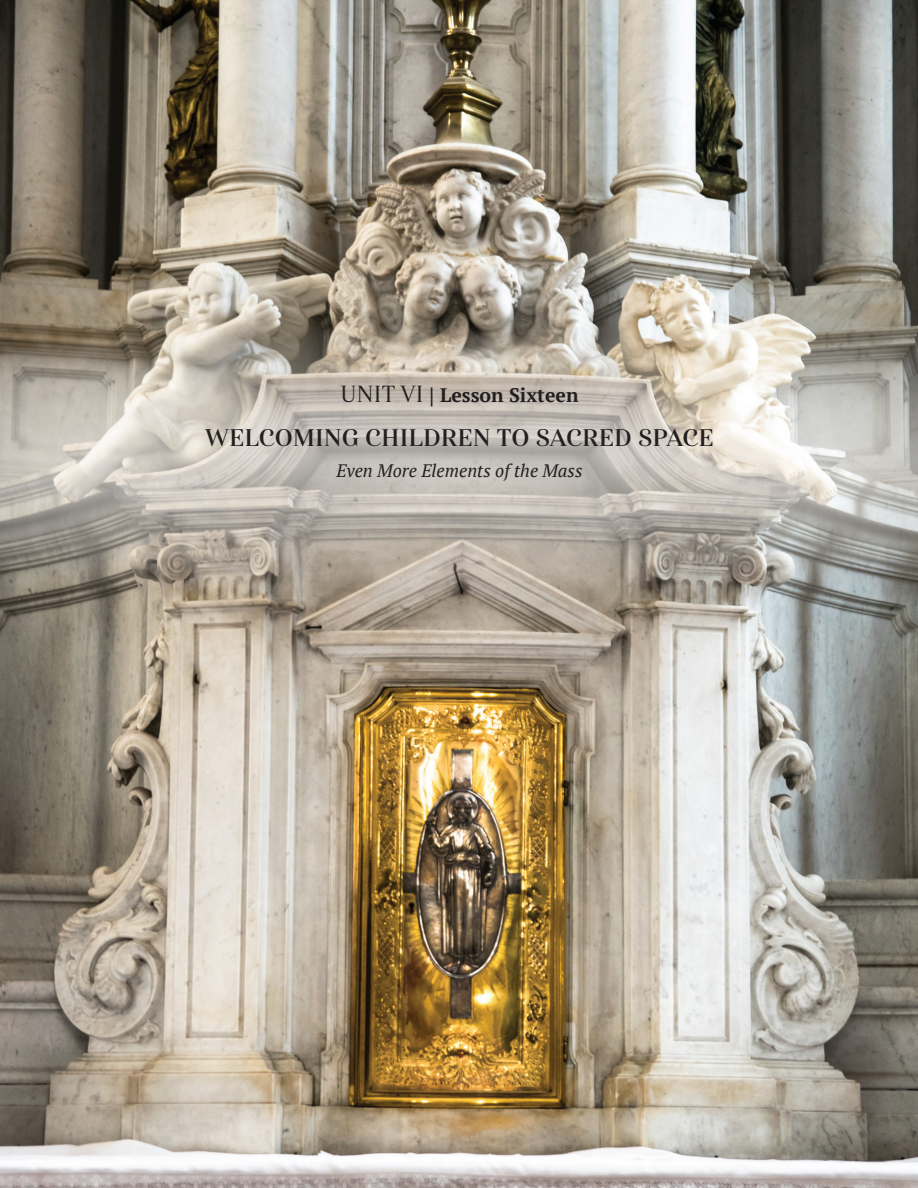
<style>
.page{position:relative;width:918px;height:1188px;background:#fff}
.page>*{position:absolute;margin:0;border:0;box-sizing:border-box;transform-origin:0 0}
.Default{font:24px "Haboro Nor Med";color:#231f20}
.Default-2{font:700 19.5px "PT Serif";color:#231f20}
.Default-3{font:italic 18px "PT Serif";color:#231f20}
.s1{font-family:"Haboro Nor Reg";font-weight:400;font-size:23.25px}
.s2{font-family:"Arial";font-weight:400;font-size:20.25px}
</style>
<div class="page">
<img style="left:0;top:0;width:918px;height:1188px">
<svg style="left:0;top:326px;width:918px;height:262px;background:#bab3aa"></svg>
<p class="Default-2" style="left:341px;top:382px;width:240px"><span class="s1">UNIT VI</span> <span class="s2">|</span> Lesson Sixteen</p>
<p class="Default" style="left:205px;top:422px;width:510px">WELCOMING CHILDREN TO SACRED SPACE</p>
<p class="Default-3" style="left:336px;top:459px;width:248px">Even More Elements of the Mass</p>
</div>
